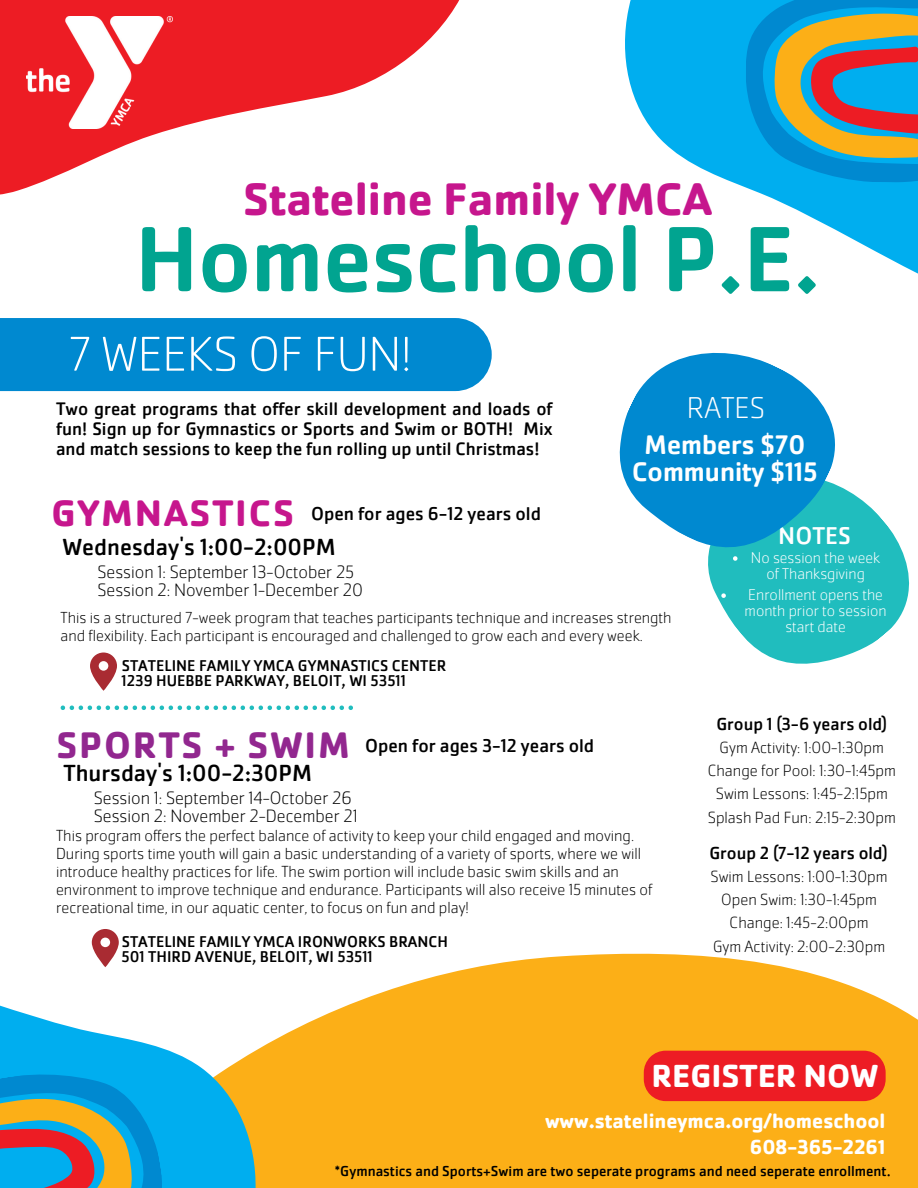
<style>
.page{position:relative;width:918px;height:1188px;background:#fff}
.page>*{position:absolute;margin:0;border:0;box-sizing:border-box;transform-origin:0 0}
.t1{font:500 96px "Cachet Pro";color:#01a490}
.t2{font:200 50.7px "Cachet Pro";color:#fff}
.t3{font:700 47.4px "Cachet Pro";color:#c6168d}
.t4{font:700 38.4px "Cachet Pro";letter-spacing:.05em;color:#92278f}
.t5{font:700 38.4px "Cachet Pro";letter-spacing:.05em;color:#c6168d}
.t6{font:700 33.15px "Cachet Pro";color:#fff}
.t7{font:200 31.2px "Cachet Pro";color:#fff}
.t8{font:500 27.9px "Cachet Pro";color:#fff}
.t9{font:25.2px "Cachet Pro";color:#fff}
.t10{font:24.15px "Cachet Pro";color:#000}
.t11{font:700 21px "Cachet Pro";color:#fff}
.t12{font:19.2px "Cachet Pro";color:#000}
.t13{font:18.75px/20px "Cachet Pro";color:#000;text-align:justify}
.t14{font:200 18.6px "Cachet Pro";color:#000}
.t15{font:18.15px "Cachet Pro";color:#000}
.t16{font:200 16.8px "Cachet Pro";color:#000}
.t17{font:200 16.65px/18px "Cachet Pro";color:#000}
.t18{font:16.2px "Cachet Pro";color:#000}
.t19{font:200 16.2px/15.8px "Cachet Pro";color:#fff;text-align:center}
.t20{font:15px "Cachet Pro";color:#000}
</style>
<div class="page">
<svg style="left:625px;top:0;width:293px;height:274px;fill:#00aeef"></svg>
<svg style="left:0;top:0;width:460px;height:195px;fill:#ed1c24"></svg>
<svg style="left:262px;top:953px;width:656px;height:235px;background:#fcb832"></svg>
<svg style="left:743px;top:0;width:175px;height:183px;background:#5a939a"></svg>
<svg style="left:0;top:940px;width:262px;height:248px"></svg>
<svg style="left:0;top:1055px;width:173px;height:133px;background:#4498ae"></svg>
<img style="left:27px;top:16px;width:146px;height:113px">
<svg style="left:710px;top:499px;width:200px;height:165px;fill:#20bdbe"></svg>
<svg style="left:619px;top:352px;width:242px;height:228px;fill:#0089d0"></svg>
<div style="left:0;top:318px;width:492px;height:73px;background:#0089d0"></div>
<svg style="left:61px;top:706px;width:292px;height:4px"></svg>
<svg style="left:90px;top:653px;width:27px;height:38px"></svg>
<div style="left:644px;top:1051px;width:242px;height:50px;background:#ed1c24"></div>
<svg style="left:92px;top:929px;width:27px;height:38px"></svg>
<svg style="left:721px;top:593px;width:5px;height:5px"></svg>
<p class="t3" style="left:243px;top:169px;width:470px">Stateline Family YMCA</p>
<p class="t1" style="left:135px;top:198px;width:686px">Homeschool P.E.</p>
<p class="t2" style="left:69px;top:322px;width:344px">7 WEEKS OF FUN!</p>
<p class="t13" style="left:56px;top:399px;width:498px">Two great programs that offer skill development and loads of fun! Sign up for Gymnastics or Sports and Swim or BOTH! Mix and match sessions to keep the fun rolling up until Christmas!</p>
<p class="t7" style="left:687px;top:388px;width:79px">RATES</p>
<p class="t8" style="left:645px;top:427px;width:162px">Members $70</p>
<p class="t8" style="left:632px;top:454px;width:187px">Community $115</p>
<p class="t5" style="left:52px;top:489px;width:244px">GYMNASTICS</p>
<p class="t10" style="left:62px;top:532px;width:275px">Wednesday's 1:00-2:00PM</p>
<p class="t12" style="left:311px;top:502px;width:231px">Open for ages 6-12 years old</p>
<p class="t14" style="left:97px;top:560px;width:258px">Session 1: September 13-October 25</p>
<p class="t14" style="left:97px;top:578px;width:267px">Session 2: November 1-December 20</p>
<p class="t17" style="left:61px;top:608px;width:613px">This is a structured 7-week program that teaches participants technique and increases strength and flexibility. Each participant is encouraged and challenged to grow each and every week.</p>
<p class="t18" style="left:122px;top:655px;width:326px">STATELINE FAMILY YMCA GYMNASTICS CENTER</p>
<p class="t18" style="left:122px;top:670px;width:286px">1239 HUEBBE PARKWAY, BELOIT, WI 53511</p>
<p class="t4" style="left:56px;top:721px;width:295px">SPORTS + SWIM</p>
<p class="t10" style="left:63px;top:758px;width:250px">Thursday's 1:00-2:30PM</p>
<p class="t14" style="left:94px;top:786px;width:260px">Session 1: September 14-October 26</p>
<p class="t14" style="left:94px;top:804px;width:266px">Session 2: November 2-December 21</p>
<p class="t12" style="left:365px;top:733px;width:231px">Open for ages 3-12 years old</p>
<p class="t17" style="left:56px;top:827px;width:598px">This program offers the perfect balance of activity to keep your child engaged and moving.<br>During sports time youth will gain a basic understanding of a variety of sports, where we will introduce healthy practices for life. The swim portion will include basic swim skills and an environment to improve technique and endurance. Participants will also receive 15 minutes of recreational time, in our aquatic center, to focus on fun and play!</p>
<p class="t18" style="left:122px;top:932px;width:328px">STATELINE FAMILY YMCA IRONWORKS BRANCH</p>
<p class="t18" style="left:122px;top:946px;width:253px">501 THIRD AVENUE, BELOIT, WI 53511</p>
<p class="t9" style="left:778px;top:519px;width:74px">NOTES</p>
<p class="t19" style="left:751px;top:550px;width:131px">No session the week of Thanksgiving</p>
<p class="t19" style="left:745px;top:587px;width:144px">Enrollment opens the month prior to session start date</p>
<p class="t15" style="left:716px;top:712px;width:172px">Group 1 (3-6 years old)</p>
<p class="t16" style="left:720px;top:736px;width:166px">Gym Activity: 1:00-1:30pm</p>
<p class="t16" style="left:708px;top:760px;width:190px">Change for Pool: 1:30-1:45pm</p>
<p class="t16" style="left:716px;top:783px;width:174px">Swim Lessons: 1:45-2:15pm</p>
<p class="t16" style="left:708px;top:806px;width:190px">Splash Pad Fun: 2:15-2:30pm</p>
<p class="t15" style="left:709px;top:841px;width:180px">Group 2 (7-12 years old)</p>
<p class="t16" style="left:711px;top:866px;width:179px">Swim Lessons: 1:00-1:30pm</p>
<p class="t16" style="left:721px;top:889px;width:157px">Open Swim: 1:30-1:45pm</p>
<p class="t16" style="left:730px;top:912px;width:140px">Change: 1:45-2:00pm</p>
<p class="t16" style="left:713px;top:935px;width:174px">Gym Activity: 2:00-2:30pm</p>
<p class="t6" style="left:652px;top:1055px;width:228px">REGISTER NOW</p>
<p class="t11" style="left:545px;top:1108px;width:342px">www.statelineymca.org/homeschool</p>
<p class="t11" style="left:750px;top:1134px;width:137px">608-365-2261</p>
<p class="t20" style="left:335px;top:1162px;width:557px">*Gymnastics and Sports+Swim are two seperate programs and need seperate enrollment.</p>
</div>
